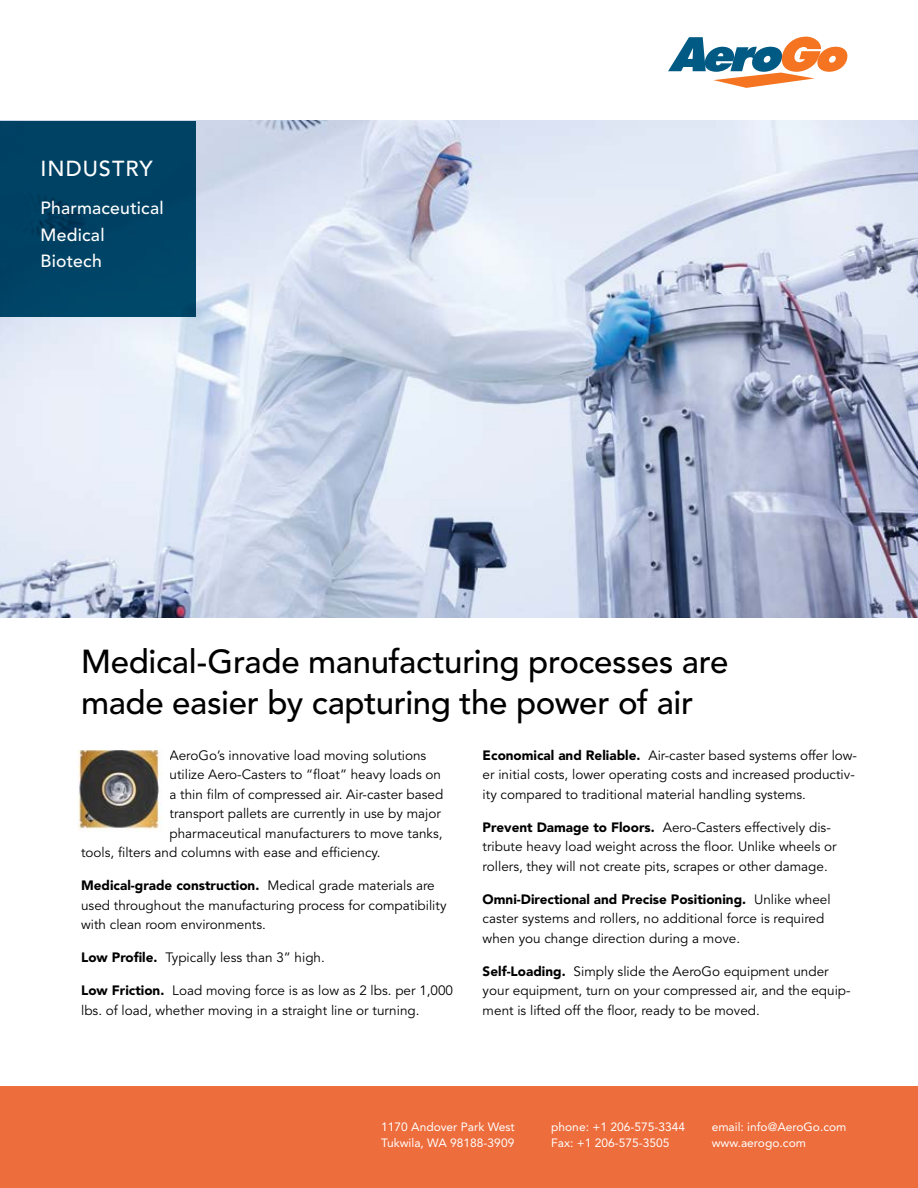
<style>
.page{position:relative;width:918px;height:1188px;background:#fff}
.page>*{position:absolute;margin:0;border:0;box-sizing:border-box;transform-origin:0 0}
.t1{font:500 33px/40.5px "Avenir";letter-spacing:-.01em;color:#000}
.t2{font:500 21.6px "Avenir";letter-spacing:.045em;color:#fff}
.t3{font:500 17.55px/26.2px "Avenir";letter-spacing:.015em;color:#fff}
.t4{font:13.5px/19.5px "Avenir";color:#000}
.t5{font:12px/16.5px "Avenir";color:#fff}
.s1{font-weight:900}
</style>
<div class="page">
<svg style="left:668px;top:37px;width:179px;height:51px"></svg>
<div style="left:0;top:1086px;width:918px;height:102px;background:#ed6d3c"></div>
<img style="left:0;top:121px;width:918px;height:496px">
<div style="left:0;top:121px;width:196px;height:195px;background:#004264"></div>
<img style="left:78px;top:750px;width:84px;height:80px">
<h2 class="t2" style="left:40px;top:156px;width:114px">INDUSTRY</h2>
<p class="t3" style="left:40px;top:196px;width:125px">Pharmaceutical<br>Medical<br>Biotech</p>
<h1 class="t1" style="left:81px;top:642px;width:649px">Medical-Grade manufacturing processes are made easier by capturing the power of air</h1>
<p class="t4" style="left:170px;top:746px;width:258px">AeroGo’s innovative load moving solutions</p>
<p class="t4" style="left:170px;top:765px;width:273px">utilize Aero-Casters to “float” heavy loads on</p>
<p class="t4" style="left:170px;top:785px;width:275px">a thin film of compressed air. Air-caster based</p>
<p class="t4" style="left:170px;top:804px;width:273px">transport pallets are currently in use by major</p>
<p class="t4" style="left:170px;top:824px;width:275px">pharmaceutical manufacturers to move tanks,</p>
<p class="t4" style="left:81px;top:843px;width:301px">tools, filters and columns with ease and efficiency.</p>
<p class="t4" style="left:81px;top:876px;width:367px"><span class="s1">Medical-grade construction.</span> Medical grade materials are used throughout the manufacturing process for compatibility with clean room environments.</p>
<p class="t4" style="left:81px;top:948px;width:245px"><span class="s1">Low Profile.</span> Typically less than 3” high.</p>
<p class="t4" style="left:81px;top:981px;width:374px"><span class="s1">Low Friction.</span> Load moving force is as low as 2 lbs. per 1,000 lbs. of load, whether moving in a straight line or turning.</p>
<p class="t4" style="left:483px;top:746px;width:376px"><span class="s1">Economical and Reliable.</span> Air-caster based systems offer low&shy;er initial costs, lower operating costs and increased productiv&shy;ity compared to traditional material handling systems.</p>
<p class="t4" style="left:483px;top:818px;width:355px"><span class="s1">Prevent Damage to Floors.</span> Aero-Casters effectively dis&shy;tribute heavy load weight across the floor. Unlike wheels or rollers, they will not create pits, scrapes or other damage.</p>
<p class="t4" style="left:483px;top:890px;width:350px"><span class="s1">Omni-Directional and Precise Positioning.</span> Unlike wheel caster systems and rollers, no additional force is required when you change direction during a move.</p>
<p class="t4" style="left:483px;top:962px;width:370px"><span class="s1">Self-Loading.</span> Simply slide the AeroGo equipment under your equipment, turn on your compressed air, and the equip&shy;ment is lifted off the floor, ready to be moved.</p>
<p class="t5" style="left:381px;top:1119px;width:135px">1170 Andover Park West<br>Tukwila, WA 98188-3909</p>
<p class="t5" style="left:551px;top:1119px;width:135px">phone: +1 206-575-3344<br>Fax: +1 206-575-3505</p>
<p class="t5" style="left:712px;top:1119px;width:136px">email: info@AeroGo.com www.aerogo.com</p>
</div>
